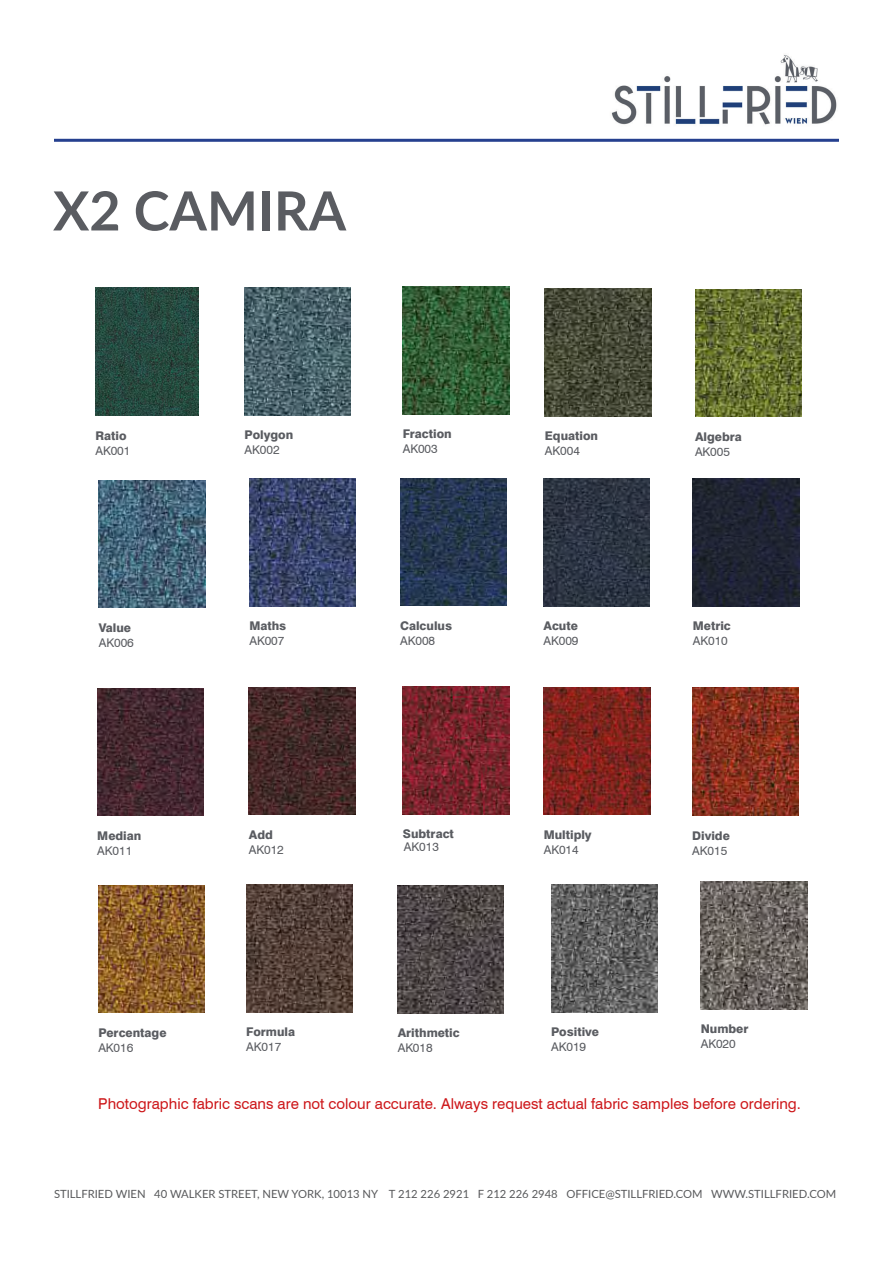
<style>
.page{position:relative;width:893px;height:1263px;background:#fff}
.page>*{position:absolute;margin:0;border:0;box-sizing:border-box;transform-origin:0 0}
.t1{font:700 54px "Lato";color:#5a5c61}
.t2{font:15px "Swiss 721 BT";color:#cd171a}
.t3{font:800 12px "Swiss 721 BT";color:#5a5c61}
.t4{font:12px "Swiss 721 BT";color:#5a5c61}
.t5{font:11.25px "Lato";color:#58595b}
</style>
<div class="page">
<img style="left:701px;top:882px;width:106px;height:127px">
<img style="left:95px;top:287px;width:103px;height:129px">
<img style="left:692px;top:688px;width:106px;height:127px">
<img style="left:695px;top:289px;width:106px;height:128px">
<img style="left:403px;top:687px;width:106px;height:127px">
<img style="left:403px;top:287px;width:106px;height:127px">
<img style="left:245px;top:288px;width:106px;height:127px">
<img style="left:544px;top:687px;width:106px;height:128px">
<img style="left:545px;top:288px;width:106px;height:128px">
<img style="left:99px;top:480px;width:106px;height:128px">
<img style="left:551px;top:885px;width:106px;height:127px">
<img style="left:97px;top:688px;width:107px;height:128px">
<img style="left:400px;top:478px;width:106px;height:128px">
<img style="left:249px;top:479px;width:107px;height:127px">
<img style="left:398px;top:886px;width:106px;height:127px">
<img style="left:249px;top:687px;width:106px;height:128px">
<img style="left:693px;top:478px;width:106px;height:128px">
<img style="left:543px;top:478px;width:107px;height:128px">
<img style="left:246px;top:884px;width:107px;height:128px">
<img style="left:98px;top:885px;width:107px;height:128px">
<img style="left:611px;top:55px;width:226px;height:70px">
<hr style="left:54px;top:139px;width:785px;height:3px;background:#25408f">
<h1 class="t1" style="left:53px;top:171px;width:295px">X2 CAMIRA</h1>
<p class="t3" style="left:95px;top:428px;width:33px">Ratio</p>
<p class="t4" style="left:95px;top:443px;width:37px">AK001</p>
<p class="t3" style="left:245px;top:428px;width:50px">Polygon</p>
<p class="t4" style="left:245px;top:443px;width:37px">AK002</p>
<p class="t3" style="left:403px;top:427px;width:50px">Fraction</p>
<p class="t4" style="left:403px;top:442px;width:37px">AK003</p>
<p class="t3" style="left:545px;top:428px;width:55px">Equation</p>
<p class="t4" style="left:545px;top:443px;width:37px">AK004</p>
<p class="t3" style="left:695px;top:429px;width:48px">Algebra</p>
<p class="t4" style="left:695px;top:444px;width:37px">AK005</p>
<p class="t3" style="left:99px;top:620px;width:34px">Value</p>
<p class="t4" style="left:99px;top:635px;width:37px">AK006</p>
<p class="t3" style="left:249px;top:619px;width:38px">Maths</p>
<p class="t4" style="left:249px;top:634px;width:37px">AK007</p>
<p class="t3" style="left:400px;top:618px;width:53px">Calculus</p>
<p class="t4" style="left:400px;top:633px;width:37px">AK008</p>
<p class="t3" style="left:543px;top:618px;width:36px">Acute</p>
<p class="t4" style="left:543px;top:633px;width:37px">AK009</p>
<p class="t3" style="left:693px;top:618px;width:40px">Metric</p>
<p class="t4" style="left:693px;top:633px;width:37px">AK010</p>
<p class="t3" style="left:97px;top:828px;width:46px">Median</p>
<p class="t4" style="left:97px;top:843px;width:37px">AK011</p>
<p class="t3" style="left:249px;top:827px;width:26px">Add</p>
<p class="t4" style="left:249px;top:842px;width:37px">AK012</p>
<p class="t3" style="left:403px;top:827px;width:53px">Subtract</p>
<p class="t4" style="left:404px;top:839px;width:37px">AK013</p>
<p class="t3" style="left:544px;top:827px;width:50px">Multiply</p>
<p class="t4" style="left:544px;top:842px;width:37px">AK014</p>
<p class="t3" style="left:692px;top:828px;width:39px">Divide</p>
<p class="t4" style="left:692px;top:843px;width:37px">AK015</p>
<p class="t3" style="left:98px;top:1025px;width:70px">Percentage</p>
<p class="t4" style="left:98px;top:1040px;width:37px">AK016</p>
<p class="t3" style="left:246px;top:1024px;width:50px">Formula</p>
<p class="t4" style="left:246px;top:1039px;width:37px">AK017</p>
<p class="t3" style="left:398px;top:1026px;width:64px">Arithmetic</p>
<p class="t4" style="left:398px;top:1041px;width:37px">AK018</p>
<p class="t3" style="left:551px;top:1025px;width:49px">Positive</p>
<p class="t4" style="left:551px;top:1040px;width:37px">AK019</p>
<p class="t3" style="left:701px;top:1022px;width:49px">Number</p>
<p class="t4" style="left:701px;top:1037px;width:37px">AK020</p>
<p class="t2" style="left:98px;top:1095px;width:704px">Photographic fabric scans are not colour accurate. Always request actual fabric samples before ordering.</p>
<p class="t5" style="left:54px;top:1186px;width:784px">STILLFRIED WIEN 40 WALKER STREET, NEW YORK, 10013 NY T 212 226 2921 F 212 226 2948 OFFICE@STILLFRIED.COM WWW.STILLFRIED.COM</p>
</div>
